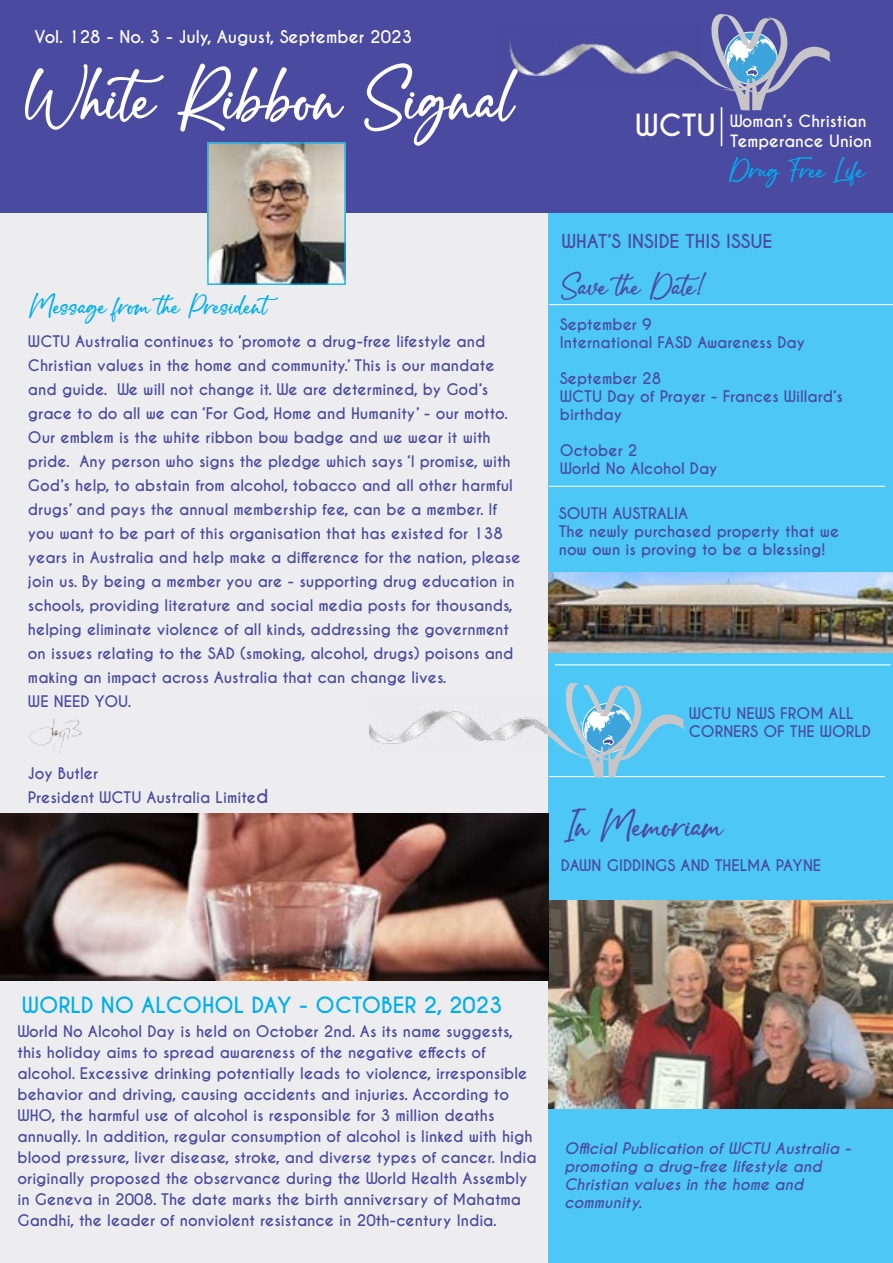
<style>
.page{position:relative;width:893px;height:1263px;background:#fff}
.page>*{position:absolute;margin:0;border:0;box-sizing:border-box;transform-origin:0 0}
.t1{font:72px "Sweet Romance";color:#fff}
.t2{font:36px "Sweet Romance";color:#4a4aa1}
.t3{font:30px "Sweet Romance";color:#4a4aa1}
.t4{font:27px "Sweet Romance";color:#00aeef}
.t5{font:700 21px "Caviar Dreams";color:#00aeef}
.t6{font:700 18px "Caviar Dreams";color:#4a4aa1}
.t7{font:700 16.5px "Caviar Dreams";color:#fff}
.t8{font:700 15.9px/20.2px "Caviar Dreams";color:#fff}
.t9{font:700 15px/24px "Caviar Dreams";color:#4a4aa1}
.t10{font:italic 700 15px/18px "Caviar Dreams";color:#4a4aa1}
.s1{font-size:18px}
</style>
<div class="page">
<div style="left:0;top:0;width:893px;height:213px;background:#4a4aa1"></div>
<div style="left:0;top:214px;width:574px;height:1049px;background:#ededf0"></div>
<img style="left:209px;top:144px;width:135px;height:139px">
<div style="left:207px;top:142px;width:139px;height:143px;border:1px solid #00aeef"></div>
<div style="left:549px;top:214px;width:344px;height:1049px;background:#4dc7f5"></div>
<hr style="left:549px;top:486px;width:336px;height:1px;background:#fff">
<hr style="left:555px;top:664px;width:336px;height:1px;background:#fff">
<hr style="left:549px;top:776px;width:336px;height:1px;background:#fff">
<img style="left:549px;top:901px;width:344px;height:207px">
<img style="left:29px;top:719px;width:53px;height:34px">
<hr style="left:721px;top:107px;width:1px;height:39px;background:#fff">
<svg style="left:702px;top:14px;width:129px;height:102px"></svg>
<img style="left:509px;top:42px;width:193px;height:35px">
<img style="left:0;top:813px;width:549px;height:167px">
<hr style="left:549px;top:304px;width:344px;height:1px;background:#fff">
<svg style="left:548px;top:683px;width:137px;height:99px"></svg>
<img style="left:370px;top:694px;width:186px;height:60px">
<img style="left:548px;top:572px;width:345px;height:81px">
<p class="t7" style="left:34px;top:27px;width:379px">Vol. 128 - No. 3 - July, August, September 2023</p>
<h1 class="t1" style="left:21px;top:62px;width:493px">White Ribbon Signal</h1>
<h3 class="t4" style="left:28px;top:292px;width:257px">Message from the President</h3>
<p class="t9" style="left:28px;top:330px;width:494px">WCTU Australia continues to ‘promote a drug-free lifestyle and Christian values in the home and community.’ This is our mandate and guide. We will not change it. We are determined, by God’s grace to do all we can ‘For God, Home and Humanity’ - our motto.<br>Our emblem is the white ribbon bow badge and we wear it with pride. Any person who signs the pledge which says ‘I promise, with God’s help, to abstain from alcohol, tobacco and all other harmful drugs’ and pays the annual membership fee, can be a member. If you want to be part of this organisation that has existed for 138 years in Australia and help make a difference for the nation, please join us. By being a member you are - supporting drug education in schools, providing literature and social media posts for thousands, helping eliminate violence of all kinds, addressing the government on issues relating to the SAD (smoking, alcohol, drugs) poisons and making an impact across Australia that can change lives.<br>WE NEED YOU.</p>
<p class="t9" style="left:28px;top:762px;width:242px">Joy Butler<br>President WCTU Australia Limite<span class="s1">d</span></p>
<p class="t8" style="left:635px;top:111px;width:238px;text-indent:95px">Woman’s Christian<br><sup>WCTU</sup> Temperance Union</p>
<h3 class="t4" style="left:728px;top:156px;width:138px">Drug Free Life</h3>
<p class="t6" style="left:561px;top:230px;width:213px">WHAT’S INSIDE THIS ISSUE</p>
<h3 class="t3" style="left:560px;top:271px;width:150px">Save the Date!</h3>
<p class="t9" style="left:560px;top:316px;width:247px;line-height:18px">September 9<br>International FASD Awareness Day</p>
<p class="t9" style="left:560px;top:370px;width:285px;line-height:18px">September 28<br>WCTU Day of Prayer - Frances Willard’s birthday</p>
<p class="t9" style="left:560px;top:442px;width:159px;line-height:18px">October 2<br>World No Alcohol Day</p>
<p class="t9" style="left:559px;top:505px;width:282px;line-height:18px">SOUTH AUSTRALIA<br>The newly purchased property that we now own is proving to be a blessing!</p>
<p class="t9" style="left:689px;top:705px;width:184px;line-height:18px">WCTU NEWS FROM ALL<br>CORNERS OF THE WORLD</p>
<h2 class="t2" style="left:562px;top:807px;width:162px">In Memoriam</h2>
<p class="t9" style="left:561px;top:854px;width:262px">DAWN GIDDINGS AND THELMA PAYNE</p>
<h3 class="t5" style="left:22px;top:992px;width:482px">WORLD NO ALCOHOL DAY - OCTOBER 2, 2023</h3>
<p class="t9" style="left:17px;top:1021px;width:521px;line-height:21px">World No Alcohol Day is held on October 2nd. As its name suggests, this holiday aims to spread awareness of the negative effects of alcohol. Excessive drinking potentially leads to violence, irresponsible behavior and driving, causing accidents and injuries. According to WHO, the harmful use of alcohol is responsible for 3 million deaths annually. In addition, regular consumption of alcohol is linked with high blood pressure, liver disease, stroke, and diverse types of cancer. India originally proposed the observance during the World Health Assembly in Geneva in 2008. The date marks the birth anniversary of Mahatma Gandhi, the leader of nonviolent resistance in 20th-century India.</p>
<p class="t10" style="left:564px;top:1140px;width:288px">Official Publication of WCTU Australia - promoting a drug-free lifestyle and<br>Christian values in the home and community.</p>
</div>
